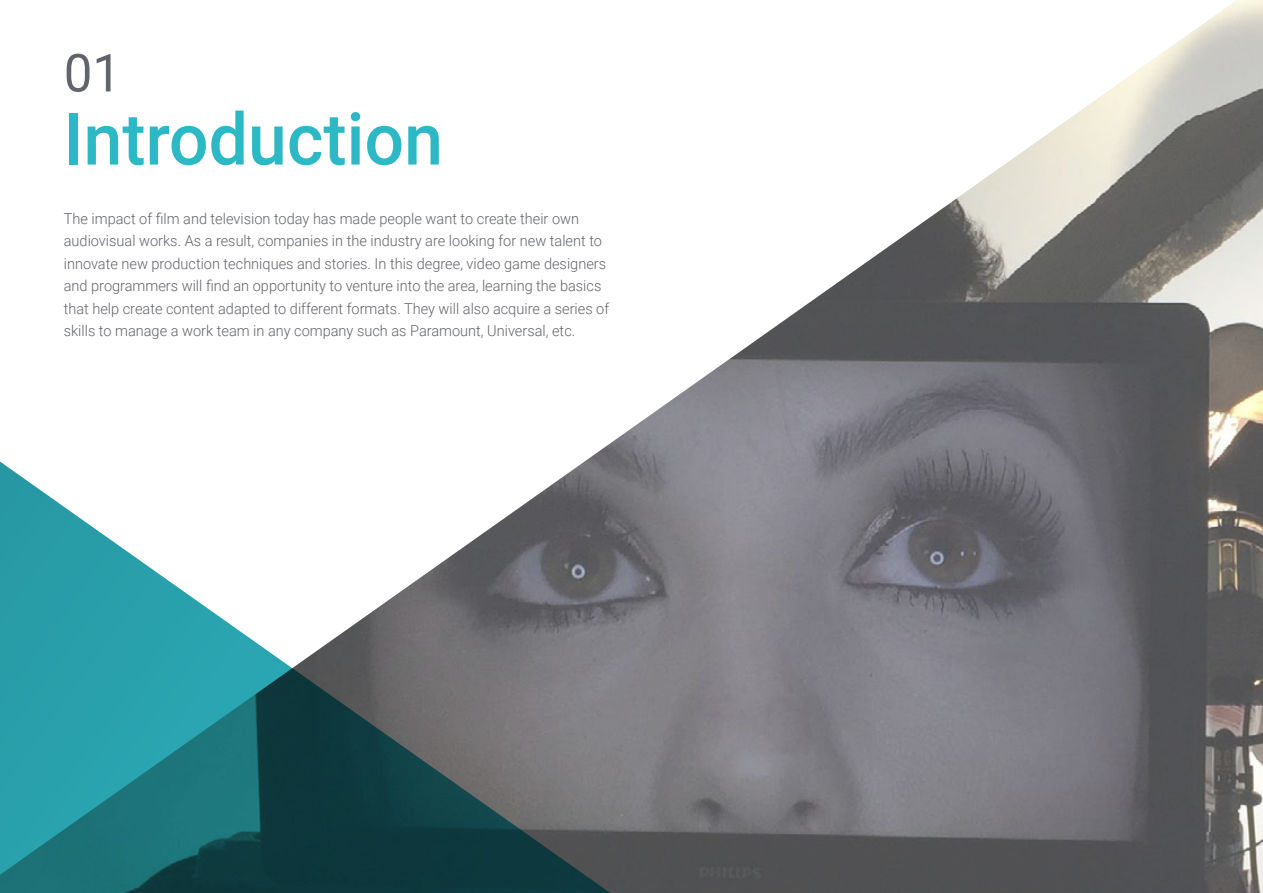
<style>
.page{position:relative;width:1263px;height:893px;background:#fff}
.page>*{position:absolute;margin:0;border:0;box-sizing:border-box;transform-origin:0 0}
.t1{font:500 72px "Roboto";color:#2db8c5}
.t2{font:52.5px "Roboto";color:#61646a}
.t3{font:300 15px/22.5px "Roboto";color:#61646a}
</style>
<div class="page">
<img style="left:606px;top:0;width:657px;height:893px">
<svg style="left:0;top:446px;width:640px;height:447px"></svg>
<h2 class="t2" style="left:64px;top:36px;width:59px">01</h2>
<h1 class="t1" style="left:64px;top:89px;width:381px">Introduction</h1>
<p class="t3" style="left:64px;top:207px;width:547px">The impact of film and television today has made people want to create their own audiovisual works. As a result, companies in the industry are looking for new talent to innovate new production techniques and stories. In this degree, video game designers and programmers will find an opportunity to venture into the area, learning the basics that help create content adapted to different formats. They will also acquire a series of skills to manage a work team in any company such as Paramount, Universal, etc.</p>
</div>
